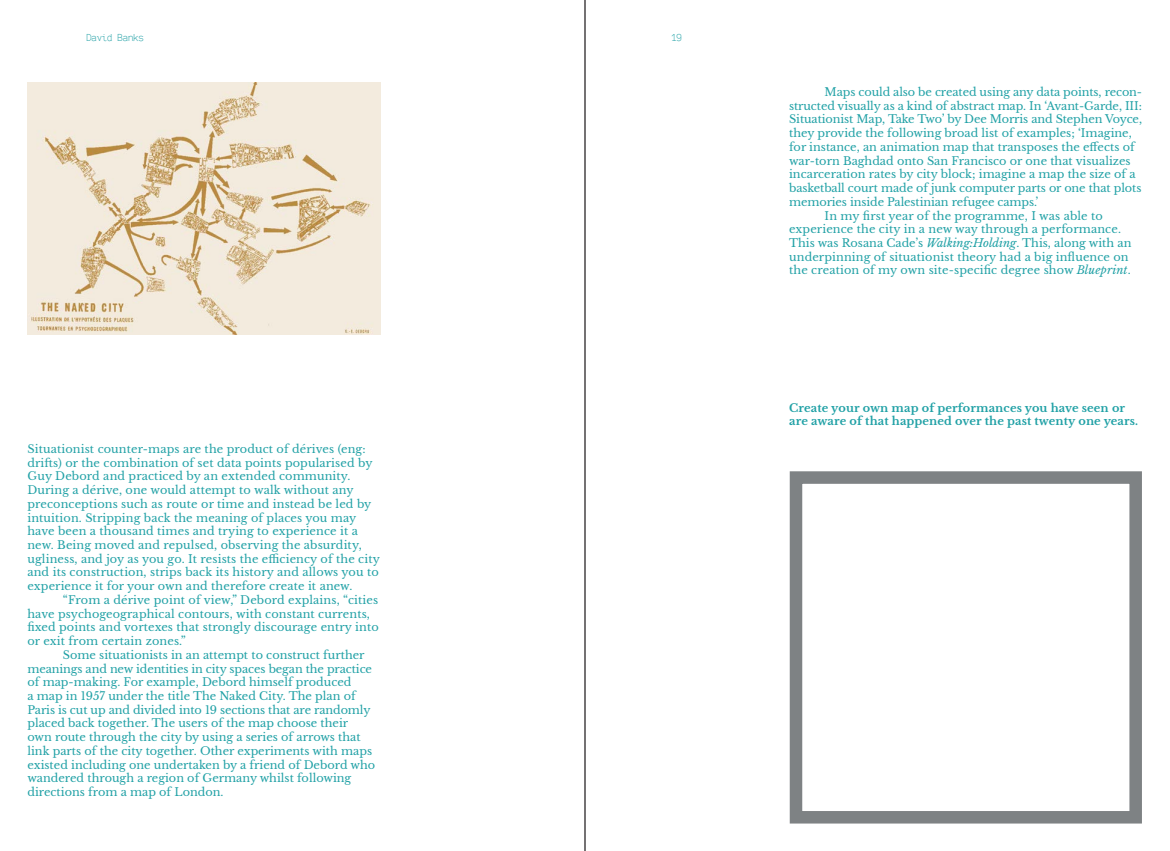
<style>
.page{position:relative;width:1170px;height:851px;background:#fff}
.page>*{position:absolute;margin:0;border:0;box-sizing:border-box;transform-origin:0 0}
.t1{font:11.25px/13.8px "Libre Baskerville";color:#21a1a6}
.t2{font:700 11.25px/13.8px "Libre Baskerville";letter-spacing:.01em;color:#21a1a6}
.t3{font:10px "Snap itmono 1.6 Regular";color:#21a0a5}
.t4{font:10px "Snap itmono 1.6 Regular";color:#21a1a6}
.s1{font-style:italic}
</style>
<div class="page">
<hr style="left:584px;top:0;width:1px;height:850px;background:#231f20">
<div style="left:789px;top:471px;width:352px;height:352px;border:12px solid #7e8284"></div>
<img style="left:27px;top:82px;width:354px;height:253px">
<p class="t3" style="left:86px;top:32px;width:59px">David Banks</p>
<p class="t4" style="left:671px;top:32px;width:12px">19</p>
<p class="t1" style="left:27px;top:442px;width:346px">Situationist counter-maps are the product of dérives (eng: drifts) or the combination of set data points popularised by<br>Guy Debord and practiced by an extended community.</p>
<p class="t1" style="left:27px;top:483px;width:354px">During a dérive, one would attempt to walk without any preconceptions such as route or time and instead be led by intuition. Stripping back the meaning of places you may have been a thousand times and trying to experience it a new. Being moved and repulsed, observing the absurdity, ugliness, and joy as you go. It resists the efficiency of the city and its construction, strips back its history and allows you to experience it for your own and therefore create it anew.</p>
<p class="t1" style="left:27px;top:593px;width:353px;text-indent:35px">“From a dérive point of view,” Debord explains, “cities have psychogeographical contours, with constant currents, fixed points and vortexes that strongly discourage entry into or exit from certain zones.”</p>
<p class="t1" style="left:27px;top:647px;width:349px;text-indent:35px">Some situationists in an attempt to construct further meanings and new identities in city spaces began the practice of map-making. For example, Debord himself produced<br>a map in 1957 under the title The Naked City. The plan of Paris is cut up and divided into 19 sections that are randomly placed back together. The users of the map choose their own route through the city by using a series of arrows that link parts of the city together. Other experiments with maps existed including one undertaken by a friend of Debord who wandered through a region of Germany whilst following directions from a map of London.</p>
<p class="t1" style="left:789px;top:85px;width:354px;text-indent:35px">Maps could also be created using any data points, recon&shy;structed visually as a kind of abstract map. In ‘Avant-Garde, III:<br>Situationist Map, Take Two’ by Dee Morris and Stephen Voyce, they provide the following broad list of examples; ‘Imagine, for instance, an animation map that transposes the effects of war-torn Baghdad onto San Francisco or one that visualizes incarceration rates by city block; imagine a map the size of a basketball court made of junk computer parts or one that plots memories inside Palestinian refugee camps.’</p>
<p class="t1" style="left:789px;top:209px;width:344px;text-indent:35px">In my first year of the programme, I was able to experience the city in a new way through a performance.<br>This was Rosana Cade’s <span class="s1">Walking:Holding</span>. This, along with an underpinning of situationist theory had a big influence on the creation of my own site-specific degree show <span class="s1">Blueprint</span>.</p>
<p class="t2" style="left:789px;top:401px;width:350px">Create your own map of performances you have seen or are aware of that happened over the past twenty one years.</p>
</div>
